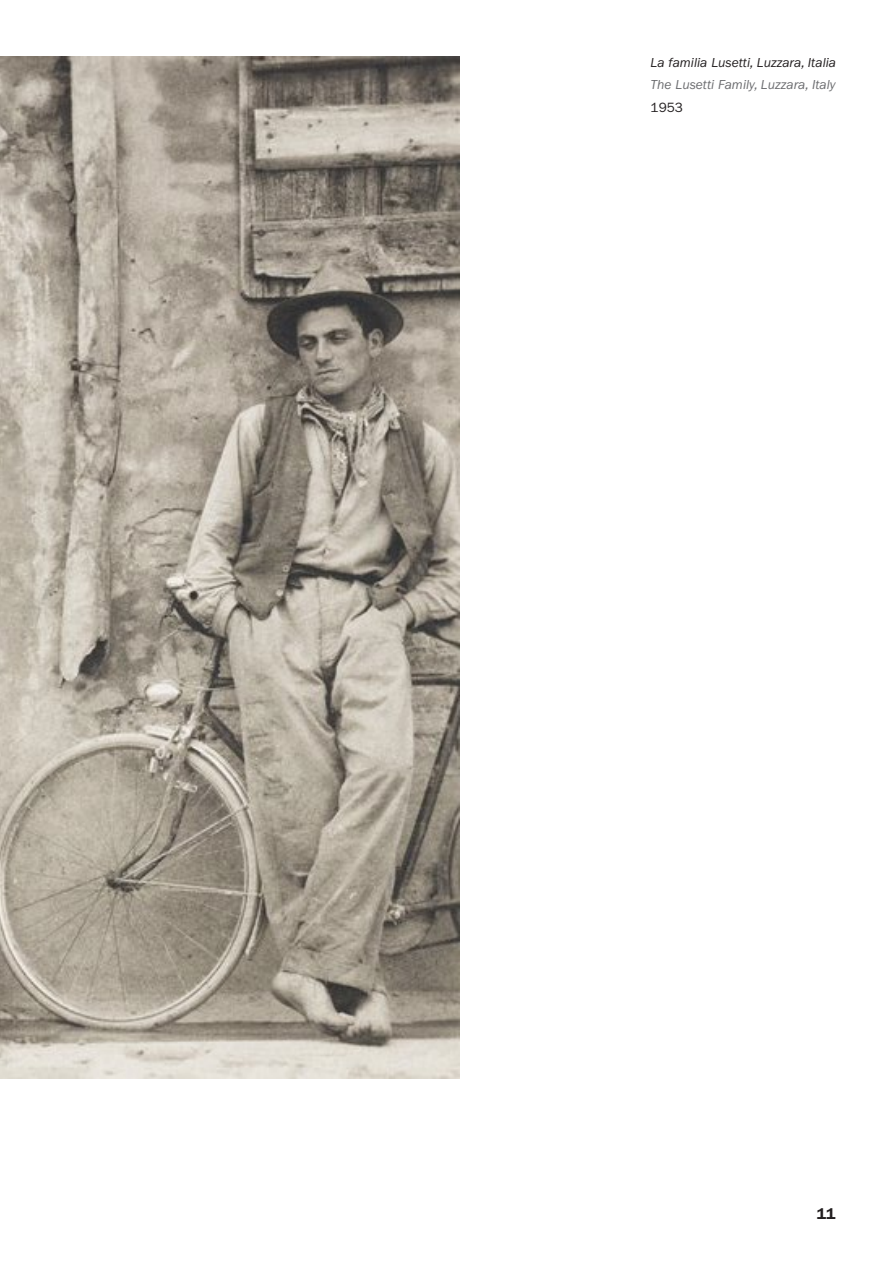
<style>
.page{position:relative;width:893px;height:1276px;background:#fff}
.page>*{position:absolute;margin:0;border:0;box-sizing:border-box;transform-origin:0 0}
.t1{font:600 15.75px "ITC Franklin Gothic Std";color:#231f20}
.t2{font:italic 13.5px "ITC Franklin Gothic Std";color:#231f20}
.t3{font:italic 13.5px "ITC Franklin Gothic Std";color:#6c6d70}
.t4{font:13.5px "ITC Franklin Gothic Std";color:#231f20}
</style>
<div class="page">
<img style="left:0;top:57px;width:460px;height:1021px">
<p class="t2" style="left:651px;top:55px;width:187px">La familia Lusetti, Luzzara, Italia</p>
<p class="t3" style="left:651px;top:77px;width:187px">The Lusetti Family, Luzzara, Italy</p>
<p class="t4" style="left:651px;top:99px;width:34px">1953</p>
<p class="t1" style="left:817px;top:1203px;width:20px">11</p>
</div>
